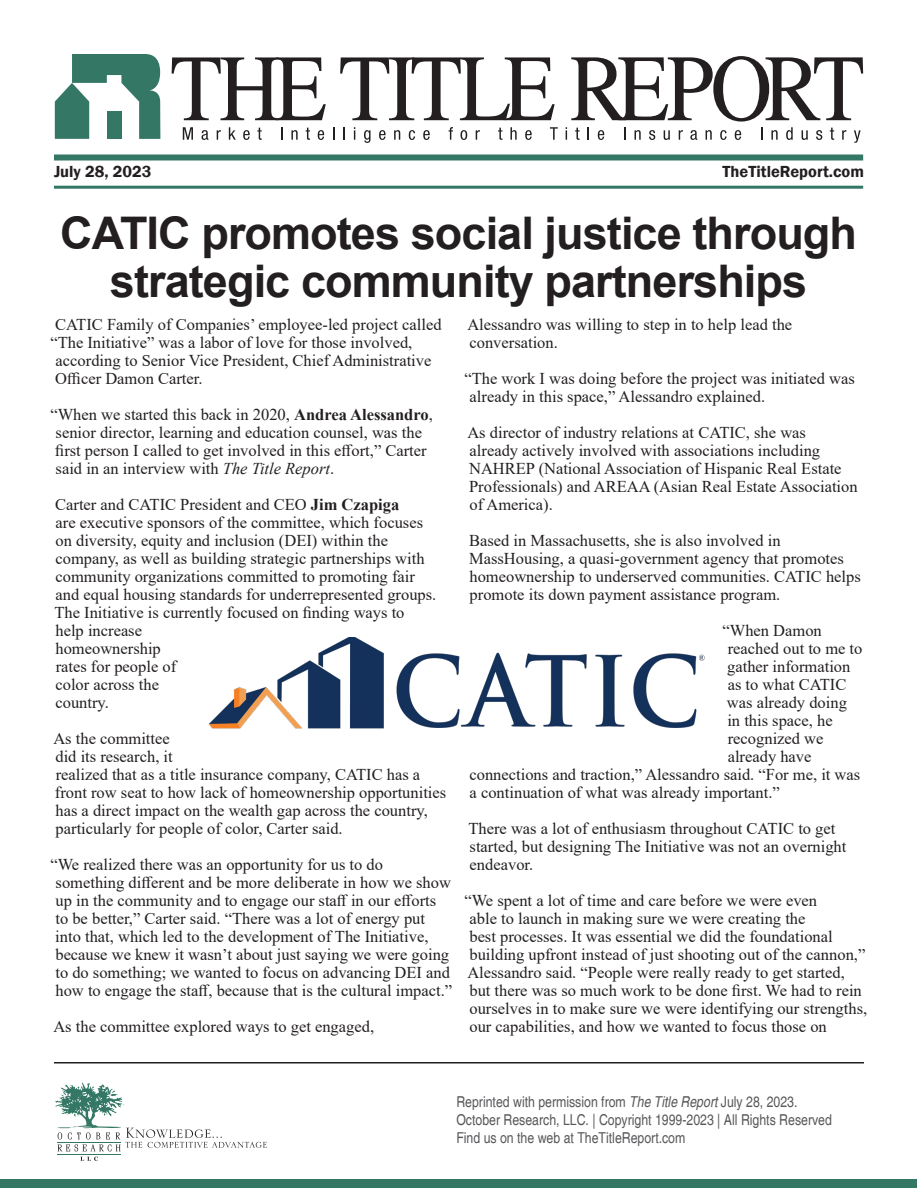
<style>
.page{position:relative;width:918px;height:1188px;background:#fff}
.page>*{position:absolute;margin:0;border:0;box-sizing:border-box;transform-origin:0 0}
.t1{font:700 45px/48px "Arial";letter-spacing:-.02em;color:#231f20;text-align:center}
.body_copy{font:16.5px/18px "Times New Roman";color:#231f20}
.t2{font:600 16.5px "Franklin Gothic";color:#231f20}
.t3{font:condensed 15px "Helvetica";color:#57585a}
.s1{font-weight:700}
.s2{font-style:italic}
</style>
<div class="page">
<svg style="left:172px;top:57px;width:154px;height:63px"></svg>
<svg style="left:340px;top:57px;width:215px;height:63px"></svg>
<svg style="left:183px;top:127px;width:10px;height:13px"></svg>
<svg style="left:202px;top:130px;width:7px;height:10px"></svg>
<svg style="left:217px;top:130px;width:4px;height:10px"></svg>
<svg style="left:229px;top:127px;width:7px;height:13px"></svg>
<svg style="left:243px;top:130px;width:7px;height:10px"></svg>
<svg style="left:257px;top:128px;width:5px;height:12px"></svg>
<svg style="left:281px;top:127px;width:2px;height:13px"></svg>
<svg style="left:291px;top:130px;width:7px;height:10px"></svg>
<svg style="left:306px;top:128px;width:4px;height:12px"></svg>
<svg style="left:318px;top:130px;width:6px;height:10px"></svg>
<svg style="left:333px;top:127px;width:1px;height:13px"></svg>
<svg style="left:343px;top:127px;width:2px;height:13px"></svg>
<svg style="left:354px;top:127px;width:1px;height:13px"></svg>
<svg style="left:364px;top:130px;width:7px;height:13px"></svg>
<svg style="left:379px;top:130px;width:7px;height:10px"></svg>
<svg style="left:394px;top:130px;width:6px;height:10px"></svg>
<svg style="left:409px;top:130px;width:6px;height:10px"></svg>
<svg style="left:423px;top:130px;width:7px;height:10px"></svg>
<svg style="left:449px;top:127px;width:4px;height:13px"></svg>
<svg style="left:461px;top:130px;width:6px;height:10px"></svg>
<svg style="left:476px;top:130px;width:4px;height:10px"></svg>
<svg style="left:498px;top:128px;width:5px;height:12px"></svg>
<svg style="left:510px;top:127px;width:7px;height:13px"></svg>
<svg style="left:525px;top:130px;width:7px;height:10px"></svg>
<svg style="left:550px;top:127px;width:8px;height:13px"></svg>
<svg style="left:566px;top:56px;width:297px;height:87px"></svg>
<svg style="left:55px;top:54px;width:106px;height:85px"></svg>
<hr style="left:54px;top:186px;width:809px;height:3px;background:#337764">
<div style="left:54px;top:154px;width:809px;height:6px;background:#337764"></div>
<img style="left:209px;top:638px;width:496px;height:91px">
<hr style="left:54px;top:1062px;width:810px;height:2px;background:#231f20">
<svg style="left:55px;top:1083px;width:212px;height:78px"></svg>
<div style="left:1px;top:1179px;width:916px;height:8px;background:#337764"></div>
<p class="t2" style="left:54px;top:161px;width:99px">July 28, 2023</p>
<p class="t2" style="left:723px;top:161px;width:143px">TheTitleReport.com</p>
<p class="t1" style="left:60px;top:209px;width:798px">CATIC promotes social justice through strategic community partnerships</p>
<p class="body_copy" style="left:55px;top:315px;width:388px">CATIC Family of Companies’ employee-led project called</p>
<p class="body_copy" style="left:50px;top:333px;width:364px">“The Initiative” was a labor of love for those involved,</p>
<p class="body_copy" style="left:56px;top:351px;width:377px">according to Senior Vice President, Chief Administrative</p>
<p class="body_copy" style="left:55px;top:369px;width:149px">Officer Damon Carter.</p>
<p class="body_copy" style="left:50px;top:405px;width:384px">“When we started this back in 2020, <span class="s1">Andrea Alessandro</span>, senior director, learning and education counsel, was the first person I called to get involved in this effort,” Carter said in an interview with <span class="s2">The Title Report</span>.</p>
<p class="body_copy" style="left:54px;top:495px;width:384px">Carter and CATIC President and CEO <span class="s1">Jim Czapiga<br></span>are executive sponsors of the committee, which focuses on diversity, equity and inclusion (DEI) within the company, as well as building strategic partnerships with community organizations committed to promoting fair and equal housing standards for underrepresented groups.<br>The Initiative is currently focused on finding ways to help increase<br>homeownership<br>rates for people of<br>color across the<br>country.</p>
<p class="body_copy" style="left:53px;top:729px;width:394px">As the committee<br>did its research, it<br>realized that as a title insurance company, CATIC has a front row seat to how lack of homeownership opportunities has a direct impact on the wealth gap across the country, particularly for people of color, Carter said.</p>
<p class="body_copy" style="left:50px;top:855px;width:403px">“We realized there was an opportunity for us to do something different and be more deliberate in how we show up in the community and to engage our staff in our efforts<br>to be better,” Carter said. “There was a lot of energy put<br>into that, which led to the development of The Initiative, because we knew it wasn’t about just saying we were going to do something; we wanted to focus on advancing DEI and how to engage the staff, because that is the cultural impact.”</p>
<p class="body_copy" style="left:53px;top:1017px;width:322px">As the committee explored ways to get engaged,</p>
<p class="body_copy" style="left:467px;top:315px;width:326px">Alessandro was willing to step in to help lead the conversation.</p>
<p class="body_copy" style="left:470px;top:369px;width:387px;text-indent:-5px">“The work I was doing before the project was initiated was already in this space,” Alessandro explained.</p>
<p class="body_copy" style="left:467px;top:423px;width:392px">As director of industry relations at CATIC, she was already actively involved with associations including NAHREP (National Association of Hispanic Real Estate Professionals) and AREAA (Asian Real Estate Association of America).</p>
<p class="body_copy" style="left:469px;top:531px;width:393px">Based in Massachusetts, she is also involved in MassHousing, a quasi-government agency that promotes homeownership to underserved communities. CATIC helps promote its down payment assistance program.</p>
<p class="body_copy" style="left:722px;top:621px;width:101px">“When Damon</p>
<p class="body_copy" style="left:728px;top:639px;width:136px">reached out to me to</p>
<p class="body_copy" style="left:727px;top:657px;width:125px">gather information</p>
<p class="body_copy" style="left:728px;top:675px;width:120px">as to what CATIC</p>
<p class="body_copy" style="left:727px;top:693px;width:122px">was already doing</p>
<p class="body_copy" style="left:727px;top:711px;width:107px">in this space, he</p>
<p class="body_copy" style="left:728px;top:729px;width:97px">recognized we</p>
<p class="body_copy" style="left:728px;top:747px;width:85px">already have</p>
<p class="body_copy" style="left:469px;top:765px;width:392px">connections and traction,” Alessandro said. “For me, it was</p>
<p class="body_copy" style="left:470px;top:783px;width:312px">a continuation of what was already important.”</p>
<p class="body_copy" style="left:468px;top:819px;width:380px">There was a lot of enthusiasm throughout CATIC to get started, but designing The Initiative was not an overnight endeavor.</p>
<p class="body_copy" style="left:464px;top:891px;width:404px">“We spent a lot of time and care before we were even<br>able to launch in making sure we were creating the<br>best processes. It was essential we did the foundational building upfront instead of just shooting out of the cannon,” Alessandro said. “People were really ready to get started,<br>but there was so much work to be done first. We had to rein ourselves in to make sure we were identifying our strengths, our capabilities, and how we wanted to focus those on</p>
<p class="t3" style="left:456px;top:1093px;width:343px">Reprinted with permission from <span class="s2">The Title Report</span> July 28, 2023.</p>
<p class="t3" style="left:456px;top:1111px;width:377px">October Research, LLC. | Copyright 1999-2023 | All Rights Reserved</p>
<p class="t3" style="left:456px;top:1129px;width:231px">Find us on the web at TheTitleReport.com</p>
</div>
